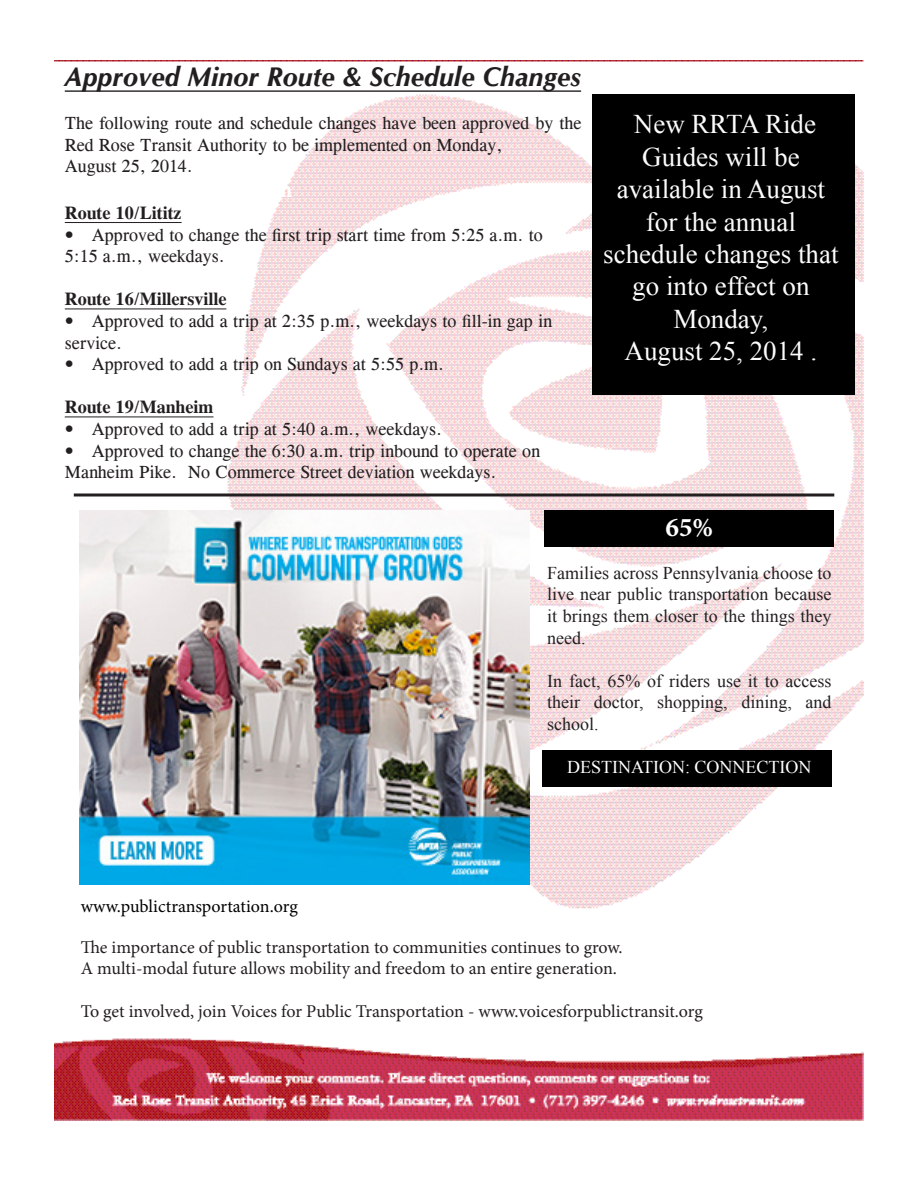
<style>
.page{position:relative;width:918px;height:1188px;background:#fff}
.page>*{position:absolute;margin:0;border:0;box-sizing:border-box;transform-origin:0 0}
.t1{font:27px/32.4px "Times New Roman";color:#fcfcfc;text-align:center}
.t2{font:italic 700 27px "CG Omega";color:#231f20}
.t3{font:700 27px "Minion Pro";color:#fff}
.t4{font:18px/21.6px "CG Times";color:#231f20}
.t5{font:18px "Minion Pro";color:#231f20}
.t6{font:18px/21.6px "Times New Roman";color:#231f20;text-align:justify}
.t7{font:700 18px "CG Times";color:#231f20}
.t8{font:18px "Minion Pro";color:#000}
.t9{font:18px "Times New Roman";color:#fff}
</style>
<div class="page">
<img style="left:54px;top:60px;width:810px;height:1061px">
<div style="left:592px;top:94px;width:263px;height:300px;background:#000"></div>
<img style="left:79px;top:510px;width:450px;height:375px">
<hr style="left:65px;top:90px;width:516px;height:2px;background:#231f20">
<hr style="left:65px;top:222px;width:117px;height:1px;background:#231f20">
<hr style="left:65px;top:308px;width:161px;height:1px;background:#231f20">
<hr style="left:65px;top:416px;width:149px;height:1px;background:#231f20">
<div style="left:544px;top:510px;width:290px;height:37px;background:#000"></div>
<div style="left:542px;top:750px;width:290px;height:37px;background:#000"></div>
<hr style="left:74px;top:494px;width:760px;height:2px;background:#231f20">
<p class="t2" style="left:65px;top:60px;width:518px">Approved Minor Route &amp; Schedule Changes</p>
<p class="t4" style="left:65px;top:112px;width:518px">The following route and schedule changes have been approved by the<br>Red Rose Transit Authority to be implemented on Monday,</p>
<p class="t4" style="left:65px;top:155px;width:130px">August 25, 2014.</p>
<p class="t7" style="left:65px;top:202px;width:118px">Route 10/Lititz</p>
<p class="t4" style="left:65px;top:224px;width:479px">• Approved to change the first trip start time from 5:25 a.m. to</p>
<p class="t4" style="left:65px;top:245px;width:161px">5:15 a.m., weekdays.</p>
<p class="t7" style="left:65px;top:288px;width:163px">Route 16/Millersville</p>
<p class="t4" style="left:65px;top:310px;width:489px">• Approved to add a trip at 2:35 p.m., weekdays to fill-in gap in</p>
<p class="t4" style="left:65px;top:332px;width:59px">service.</p>
<p class="t4" style="left:65px;top:353px;width:381px">• Approved to add a trip on Sundays at 5:55 p.m.</p>
<p class="t7" style="left:65px;top:396px;width:150px">Route 19/Manheim</p>
<p class="t4" style="left:65px;top:418px;width:379px">• Approved to add a trip at 5:40 a.m., weekdays.</p>
<p class="t4" style="left:65px;top:440px;width:477px">• Approved to change the 6:30 a.m. trip inbound to operate on</p>
<p class="t4" style="left:65px;top:461px;width:433px">Manheim Pike. No Commerce Street deviation weekdays.</p>
<p class="t1" style="left:634px;top:108px;width:184px">New RRTA Ride<br>Guides will be</p>
<p class="t1" style="left:617px;top:173px;width:210px">available in August for the annual</p>
<p class="t1" style="left:603px;top:237px;width:237px">schedule changes that go into effect on</p>
<p class="t1" style="left:673px;top:302px;width:96px">Monday,</p>
<p class="t1" style="left:625px;top:335px;width:194px">August 25, 2014 .</p>
<p class="t8" style="left:81px;top:894px;width:219px">www.publictransportation.org</p>
<p class="t3" style="left:666px;top:508px;width:49px">65%</p>
<p class="t6" style="left:547px;top:562px;width:286px">Families across Pennsylvania choose to live near public transportation because it brings them closer to the things they need.</p>
<p class="t6" style="left:547px;top:670px;width:286px">In fact, 65% of riders use it to access their doctor, shopping, dining, and school.</p>
<p class="t9" style="left:567px;top:755px;width:246px">DESTINATION: CONNECTION</p>
<p class="t5" style="left:81px;top:935px;width:543px">The importance of public transportation to communities continues to grow.</p>
<p class="t5" style="left:81px;top:956px;width:538px">A multi-modal future allows mobility and freedom to an entire generation.</p>
<p class="t5" style="left:81px;top:1000px;width:624px">To get involved, join Voices for Public Transportation - www.voicesforpublictransit.org</p>
</div>
